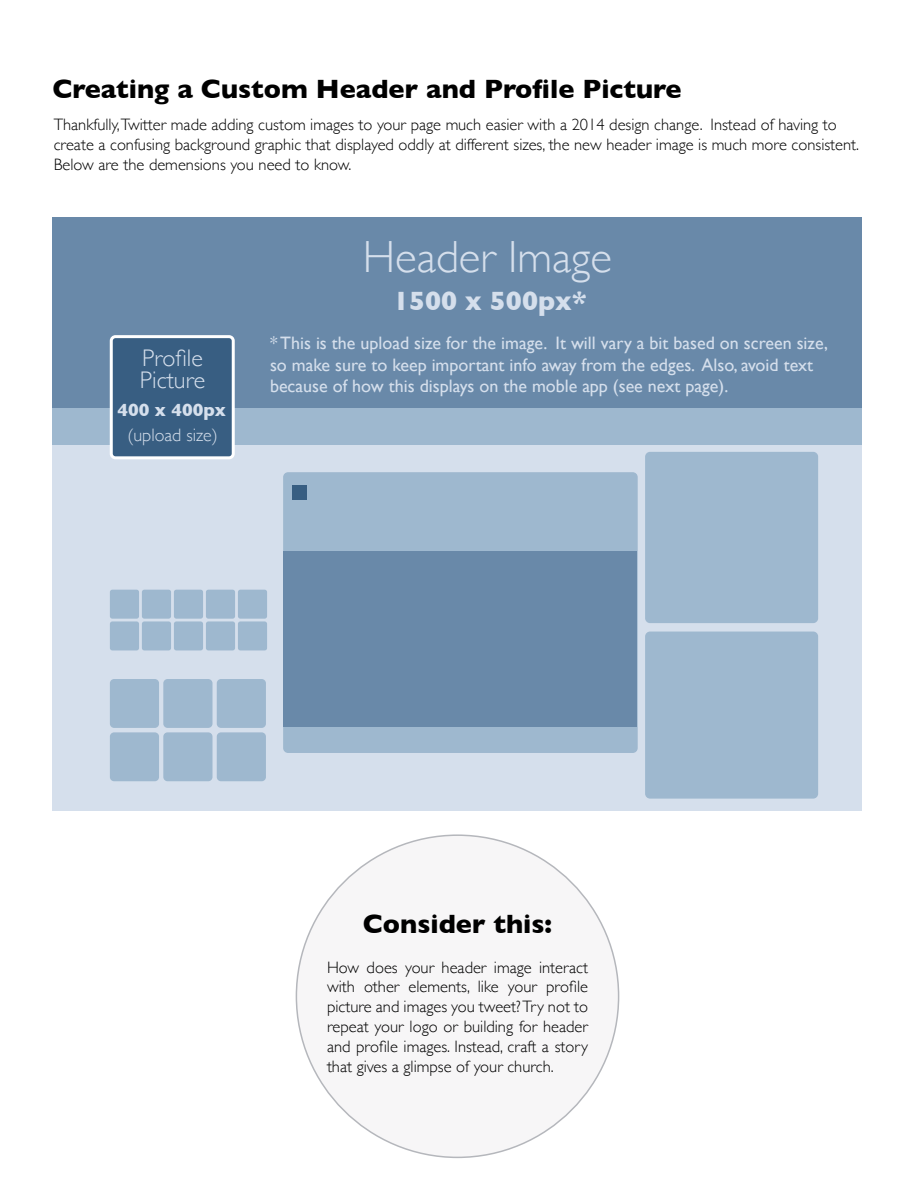
<style>
.page{position:relative;width:918px;height:1188px;background:#fff}
.page>*{position:absolute;margin:0;border:0;box-sizing:border-box;transform-origin:0 0}
.t1{font:300 45px "Gill Sans";color:#d5dfec}
.t2{font:700 27px "Gill Sans";color:#000}
.t3{font:700 27px "Gill Sans";color:#d5dfec}
.t4{font:300 24px/21.6px "Gill Sans";color:#d5dfec}
.t5{font:18px/21.6px "Gill Sans";color:#d5dfec}
.t6{font:300 18px "Gill Sans";color:#d5dfec}
.t7{font:700 18px "Gill Sans";color:#d5dfec}
.t8{font:300 16.5px/19.8px "Gill Sans";color:#000}
</style>
<div class="page">
<div style="left:52px;top:217px;width:810px;height:193px;background:#6989a9"></div>
<div style="left:52px;top:408px;width:810px;height:37px;background:#9eb8cf"></div>
<div style="left:52px;top:445px;width:810px;height:365px;background:#d5dfec"></div>
<div style="left:111px;top:337px;width:122px;height:121px;background:#385e82;border-radius:4px"></div>
<div style="left:110px;top:335px;width:125px;height:124px;border:3px solid #fff;border-radius:4px"></div>
<div style="left:283px;top:472px;width:355px;height:281px;background:#9eb8cf;border-radius:5px"></div>
<div style="left:283px;top:552px;width:354px;height:175px;background:#6989a9"></div>
<div style="left:292px;top:485px;width:15px;height:15px;background:#385e82"></div>
<div style="left:645px;top:452px;width:173px;height:171px;background:#9eb8cf;border-radius:5px"></div>
<div style="left:645px;top:632px;width:173px;height:167px;background:#9eb8cf;border-radius:5px"></div>
<div style="left:110px;top:590px;width:29px;height:29px;background:#9eb8cf;border-radius:3px"></div>
<div style="left:206px;top:590px;width:29px;height:29px;background:#9eb8cf;border-radius:3px"></div>
<div style="left:174px;top:590px;width:29px;height:29px;background:#9eb8cf;border-radius:3px"></div>
<div style="left:142px;top:590px;width:29px;height:29px;background:#9eb8cf;border-radius:3px"></div>
<div style="left:238px;top:590px;width:29px;height:29px;background:#9eb8cf;border-radius:3px"></div>
<div style="left:110px;top:621px;width:29px;height:29px;background:#9eb8cf;border-radius:3px"></div>
<div style="left:206px;top:621px;width:29px;height:29px;background:#9eb8cf;border-radius:3px"></div>
<div style="left:174px;top:621px;width:29px;height:29px;background:#9eb8cf;border-radius:3px"></div>
<div style="left:142px;top:621px;width:29px;height:29px;background:#9eb8cf;border-radius:3px"></div>
<div style="left:238px;top:621px;width:29px;height:29px;background:#9eb8cf;border-radius:3px"></div>
<div style="left:163px;top:679px;width:49px;height:49px;background:#9eb8cf;border-radius:4px"></div>
<div style="left:217px;top:679px;width:49px;height:49px;background:#9eb8cf;border-radius:4px"></div>
<div style="left:110px;top:732px;width:49px;height:49px;background:#9eb8cf;border-radius:4px"></div>
<div style="left:163px;top:732px;width:49px;height:49px;background:#9eb8cf;border-radius:4px"></div>
<div style="left:217px;top:732px;width:49px;height:49px;background:#9eb8cf;border-radius:4px"></div>
<div style="left:110px;top:679px;width:49px;height:49px;background:#9eb8cf;border-radius:4px"></div>
<div style="left:296px;top:835px;width:323px;height:322px;background:#f7f6f7;border-radius:50%"></div>
<h2 class="t2" style="left:52px;top:67px;width:631px">Creating a Custom Header and Profile Picture</h2>
<p class="t8" style="left:54px;top:114px;width:807px">Thankfully,Twitter made adding custom images to your page much easier with a 2014 design change. Instead of having to create a confusing background graphic that displayed oddly at different sizes, the new header image is much more consistent.<br>Below are the demensions you need to know.</p>
<h3 class="t4" style="left:140px;top:346px;width:67px">Profile<br>Picture</h3>
<p class="t7" style="left:118px;top:395px;width:110px">400 x 400px</p>
<p class="t6" style="left:127px;top:420px;width:92px">(upload size)</p>
<h1 class="t1" style="left:363px;top:222px;width:251px">Header Image</h1>
<h2 class="t3" style="left:393px;top:280px;width:195px">1500 x 500px*</h2>
<p class="t5" style="left:270px;top:333px;width:560px">* This is the upload size for the image. It will vary a bit based on screen size, so make sure to keep important info away from the edges. Also, avoid text because of how this displays on the moble app (see next page).</p>
<h2 class="t2" style="left:363px;top:902px;width:191px">Consider this:</h2>
<p class="t8" style="left:327px;top:957px;width:263px;text-align:justify">How does your header image interact with other elements, like your profile picture and images you tweet? Try not to repeat your logo or building for header and profile images. Instead, craft a story that gives a glimpse of your church.</p>
</div>
